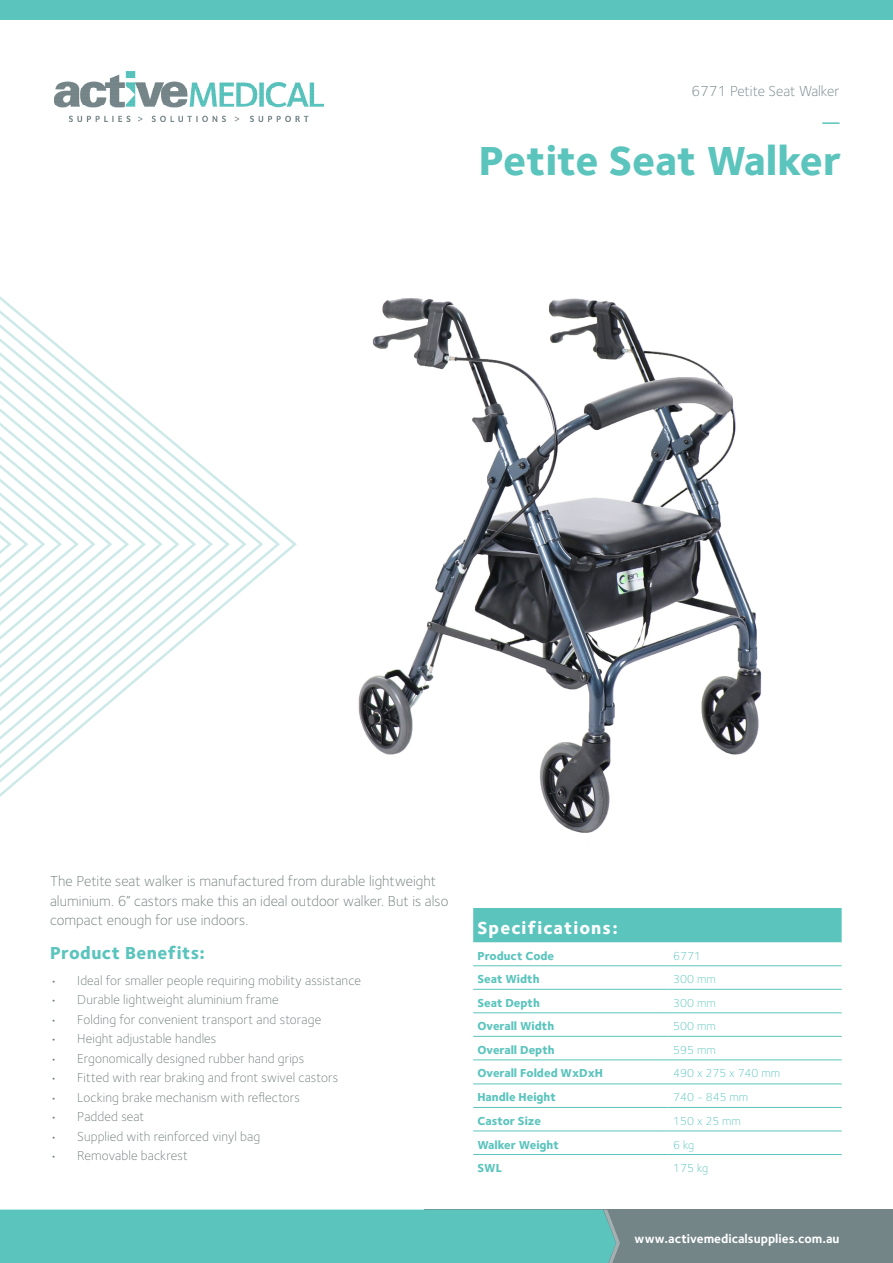
<style>
.page{position:relative;width:893px;height:1263px;background:#fff}
.page>*{position:absolute;margin:0;border:0;box-sizing:border-box;transform-origin:0 0}
.Product_Title{font:800 42px "Foundry Sterling";color:#5ac4bd}
.Feature_Paragraph{font:800 18px "Foundry Sterling";letter-spacing:.025em;color:#5ac4bd}
.t1{font:800 18px "Foundry Sterling";letter-spacing:.06em;color:#fff}
.t2{font:300 15px/19.5px "Foundry Sterling";color:#707d7c}
.Product_Code{font:300 15px "Foundry Sterling";color:#748588}
.t3{font:300 13.5px "Foundry Sterling";letter-spacing:.01em;color:#707d7c}
.t4{font:700 12.75px "Foundry Sterling";color:#fff}
.t5{font:800 12px "Foundry Sterling";color:#5ac4bd}
.t6{font:300 12px "Foundry Sterling";color:#5ac4bd}
</style>
<div class="page">
<div style="left:473px;top:908px;width:369px;height:34px;background:#5ac4bd"></div>
<hr style="left:473px;top:965px;width:194px;height:1px;background:#5ac4bd">
<hr style="left:667px;top:965px;width:175px;height:1px;background:#5ac4bd">
<hr style="left:473px;top:989px;width:194px;height:1px;background:#5ac4bd">
<hr style="left:667px;top:989px;width:175px;height:1px;background:#5ac4bd">
<hr style="left:473px;top:1012px;width:194px;height:1px;background:#5ac4bd">
<hr style="left:667px;top:1012px;width:175px;height:1px;background:#5ac4bd">
<hr style="left:473px;top:1036px;width:194px;height:1px;background:#5ac4bd">
<hr style="left:667px;top:1036px;width:175px;height:1px;background:#5ac4bd">
<hr style="left:473px;top:1059px;width:194px;height:1px;background:#5ac4bd">
<hr style="left:667px;top:1059px;width:175px;height:1px;background:#5ac4bd">
<hr style="left:473px;top:1083px;width:194px;height:1px;background:#5ac4bd">
<hr style="left:667px;top:1083px;width:175px;height:1px;background:#5ac4bd">
<hr style="left:473px;top:1107px;width:194px;height:1px;background:#5ac4bd">
<hr style="left:667px;top:1107px;width:175px;height:1px;background:#5ac4bd">
<hr style="left:473px;top:1130px;width:194px;height:1px;background:#5ac4bd">
<hr style="left:667px;top:1130px;width:175px;height:1px;background:#5ac4bd">
<hr style="left:473px;top:1154px;width:194px;height:1px;background:#5ac4bd">
<hr style="left:667px;top:1154px;width:175px;height:1px;background:#5ac4bd">
<svg style="left:822px;top:122px;width:17px;height:2px"></svg>
<img style="left:55px;top:72px;width:269px;height:50px">
<div style="left:0;top:0;width:893px;height:20px;background:#5ac4bd"></div>
<svg style="left:0;top:324px;width:263px;height:444px"></svg>
<svg style="left:0;top:338px;width:247px;height:416px"></svg>
<svg style="left:0;top:352px;width:230px;height:388px"></svg>
<svg style="left:0;top:366px;width:213px;height:360px"></svg>
<svg style="left:0;top:380px;width:196px;height:331px"></svg>
<svg style="left:0;top:394px;width:179px;height:303px"></svg>
<svg style="left:0;top:408px;width:163px;height:275px"></svg>
<div style="left:424px;top:1209px;width:469px;height:54px;background:#748588"></div>
<div style="left:0;top:1209px;width:620px;height:54px;background:#5ac4bd"></div>
<img style="left:358px;top:298px;width:404px;height:535px">
<p class="Product_Code" style="left:692px;top:82px;width:149px">6771 Petite Seat Walker</p>
<p class="Product_Title" style="left:479px;top:135px;width:364px">Petite Seat Walker</p>
<p class="t2" style="left:50px;top:871px;width:400px">The Petite seat walker is manufactured from durable lightweight aluminium. 6” castors make this an ideal outdoor walker. But is also compact enough for use indoors.</p>
<p class="Feature_Paragraph" style="left:50px;top:942px;width:156px">Product Benefits:</p>
<p class="t3" style="left:50px;top:972px;width:312px">• Ideal for smaller people requiring mobility assistance</p>
<p class="t3" style="left:50px;top:992px;width:230px">• Durable lightweight aluminium frame</p>
<p class="t3" style="left:50px;top:1011px;width:273px">• Folding for convenient transport and storage</p>
<p class="t3" style="left:50px;top:1031px;width:168px">• Height adjustable handles</p>
<p class="t3" style="left:50px;top:1050px;width:256px">• Ergonomically designed rubber hand grips</p>
<p class="t3" style="left:50px;top:1070px;width:289px">• Fitted with rear braking and front swivel castors</p>
<p class="t3" style="left:50px;top:1089px;width:251px">• Locking brake mechanism with reflectors</p>
<p class="t3" style="left:50px;top:1109px;width:96px">• Padded seat</p>
<p class="t3" style="left:50px;top:1128px;width:212px">• Supplied with reinforced vinyl bag</p>
<p class="t3" style="left:50px;top:1148px;width:139px">• Removable backrest</p>
<p class="t1" style="left:477px;top:916px;width:142px">Specifications:</p>
<p class="t5" style="left:477px;top:948px;width:78px">Product Code</p>
<p class="t6" style="left:673px;top:949px;width:29px">6771</p>
<p class="t5" style="left:477px;top:972px;width:64px">Seat Width</p>
<p class="t6" style="left:673px;top:972px;width:44px">300 mm</p>
<p class="t5" style="left:477px;top:995px;width:64px">Seat Depth</p>
<p class="t6" style="left:673px;top:996px;width:44px">300 mm</p>
<p class="t5" style="left:477px;top:1019px;width:78px">Overall Width</p>
<p class="t6" style="left:673px;top:1019px;width:44px">500 mm</p>
<p class="t5" style="left:477px;top:1042px;width:79px">Overall Depth</p>
<p class="t6" style="left:673px;top:1043px;width:44px">595 mm</p>
<p class="t5" style="left:477px;top:1066px;width:127px">Overall Folded WxDxH</p>
<p class="t6" style="left:673px;top:1066px;width:108px">490 x 275 x 740 mm</p>
<p class="t5" style="left:477px;top:1090px;width:80px">Handle Height</p>
<p class="t6" style="left:673px;top:1090px;width:76px">740 - 845 mm</p>
<p class="t5" style="left:477px;top:1113px;width:65px">Castor Size</p>
<p class="t6" style="left:673px;top:1114px;width:69px">150 x 25 mm</p>
<p class="t5" style="left:477px;top:1137px;width:83px">Walker Weight</p>
<p class="t6" style="left:673px;top:1137px;width:23px">6 kg</p>
<p class="t5" style="left:477px;top:1160px;width:26px">SWL</p>
<p class="t6" style="left:673px;top:1161px;width:36px">175 kg</p>
<p class="t4" style="left:635px;top:1231px;width:206px">www.activemedicalsupplies.com.au</p>
</div>
